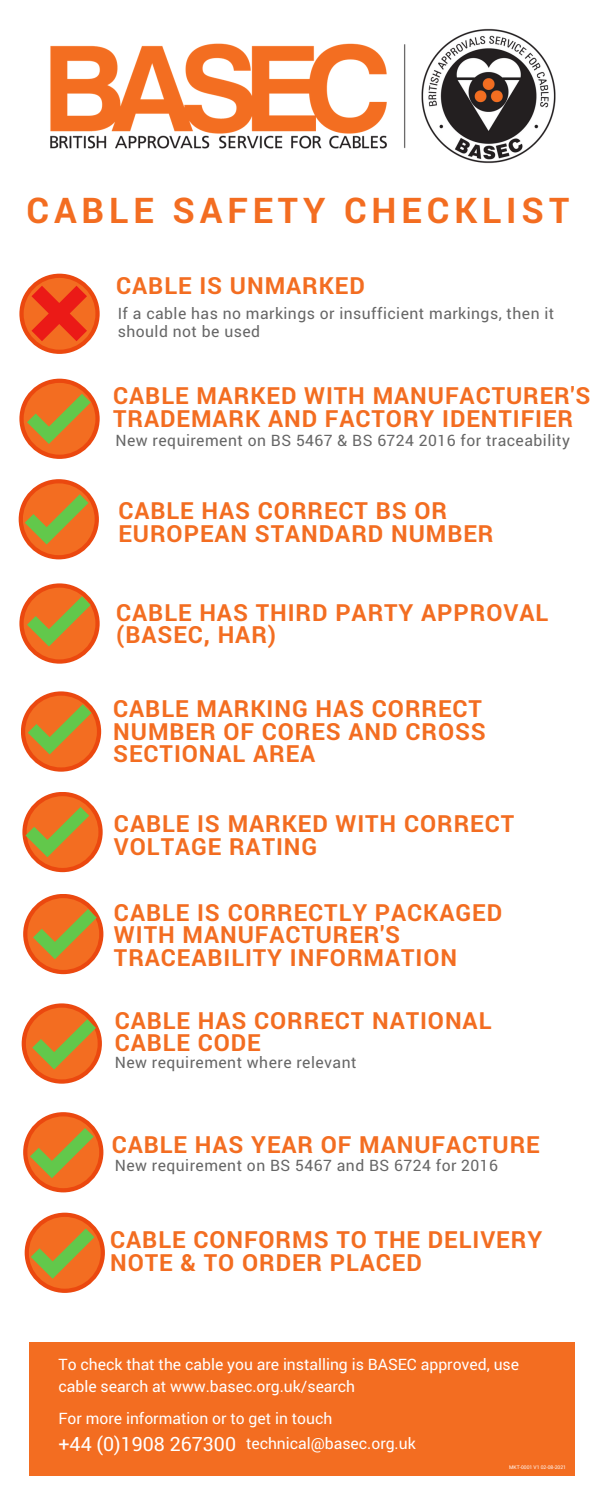
<style>
.page{position:relative;width:600px;height:1500px;background:#fff}
.page>*{position:absolute;margin:0;border:0;box-sizing:border-box;transform-origin:0 0}
.t1{font:700 35.4px "Roboto";letter-spacing:.14em;color:#f36d21}
.t2{font:700 23.6px/22.5px "Roboto";letter-spacing:.04em;color:#f36d21}
.t3{font:15.7px/18px "Roboto";letter-spacing:.03em;color:#666}
.t4{font:15.7px/21.8px "Roboto";color:#fff}
.t5{font:5px "Roboto";color:#fff}
.s1{font-size:19.7px}
</style>
<div class="page">
<img style="left:50px;top:28px;width:506px;height:136px">
<svg style="left:20px;top:274px;width:80px;height:80px"></svg>
<svg style="left:23px;top:894px;width:80px;height:80px"></svg>
<svg style="left:22px;top:792px;width:81px;height:80px"></svg>
<svg style="left:21px;top:692px;width:80px;height:80px"></svg>
<svg style="left:20px;top:584px;width:80px;height:80px"></svg>
<svg style="left:19px;top:479px;width:80px;height:80px"></svg>
<svg style="left:20px;top:379px;width:80px;height:80px"></svg>
<svg style="left:23px;top:1112px;width:80px;height:80px"></svg>
<svg style="left:22px;top:1004px;width:80px;height:80px"></svg>
<svg style="left:25px;top:1213px;width:80px;height:80px"></svg>
<div style="left:29px;top:1342px;width:545px;height:134px;background:#f36d21"></div>
<h1 class="t1" style="left:27px;top:186px;width:544px">CABLE SAFETY CHECKLIST</h1>
<p class="t2" style="left:116px;top:274px;width:250px">CABLE IS UNMARKED</p>
<p class="t3" style="left:118px;top:304px;width:438px">If a cable has no markings or insufficient markings, then it should not be used</p>
<p class="t2" style="left:113px;top:383px;width:479px;line-height:23.2px">CABLE MARKED WITH MANUFACTURER'S<br>TRADEMARK AND FACTORY IDENTIFIER</p>
<p class="t3" style="left:116px;top:431px;width:456px">New requirement on BS 5467 &amp; BS 6724 2016 for traceability</p>
<p class="t2" style="left:118px;top:499px;width:376px">CABLE HAS CORRECT BS OR<br>EUROPEAN STANDARD NUMBER</p>
<p class="t2" style="left:116px;top:600px;width:433px">CABLE HAS THIRD PARTY APPROVAL (BASEC, HAR)</p>
<p class="t2" style="left:113px;top:697px;width:374px">CABLE MARKING HAS CORRECT<br>NUMBER OF CORES AND CROSS<br>SECTIONAL AREA</p>
<p class="t2" style="left:114px;top:812px;width:402px">CABLE IS MARKED WITH CORRECT<br>VOLTAGE RATING</p>
<p class="t2" style="left:114px;top:900px;width:390px">CABLE IS CORRECTLY PACKAGED<br>WITH MANUFACTURER'S<br>TRACEABILITY INFORMATION</p>
<p class="t2" style="left:115px;top:1008px;width:378px">CABLE HAS CORRECT NATIONAL<br>CABLE CODE</p>
<p class="t3" style="left:115px;top:1053px;width:243px">New requirement where relevant</p>
<p class="t2" style="left:112px;top:1133px;width:430px">CABLE HAS YEAR OF MANUFACTURE</p>
<p class="t3" style="left:115px;top:1156px;width:385px">New requirement on BS 5467 and BS 6724 for 2016</p>
<p class="t2" style="left:110px;top:1228px;width:433px">CABLE CONFORMS TO THE DELIVERY<br>NOTE &amp; TO ORDER PLACED</p>
<p class="t4" style="left:58px;top:1353px;width:462px">To check that the cable you are installing is BASEC approved, use cable search at www.basec.org.uk/search</p>
<p class="t4" style="left:58px;top:1406px;width:359px;line-height:24.8px">For more information or to get in touch<br><span class="s1">+44 (0)1908 267300</span> technical@basec.org.uk</p>
<p class="t5" style="left:509px;top:1464px;width:58px">MKT-0001 V1 02-08-2021</p>
</div>
